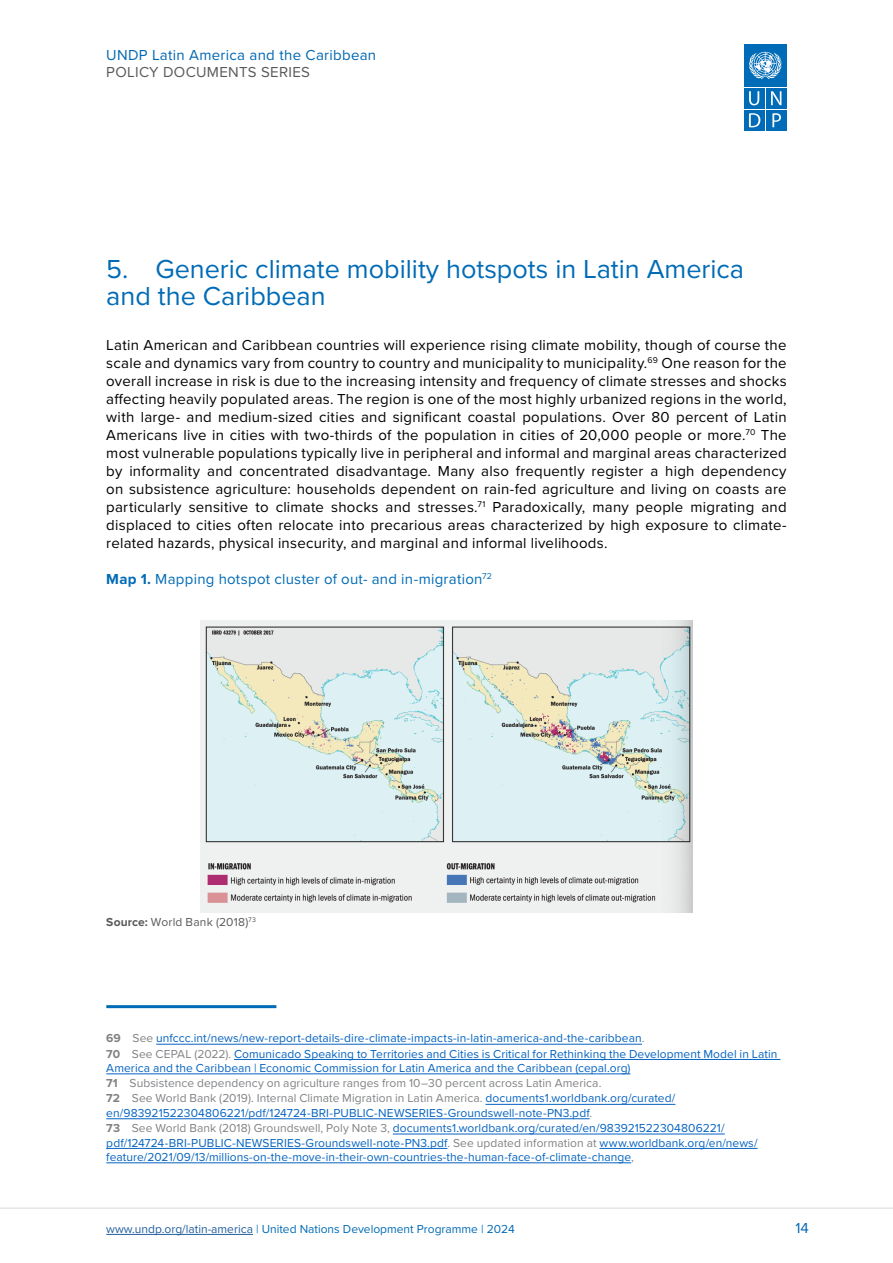
<style>
.page{position:relative;width:893px;height:1263px;background:#fff}
.page>*{position:absolute;margin:0;border:0;box-sizing:border-box;transform-origin:0 0}
.t1{font:27px/27px "Proxima Nova";color:#006bb6}
.t2{font:15px/18px "Proxima Nova";letter-spacing:.015em;color:#000;text-align:justify}
.t3{font:15px "Proxima Nova";letter-spacing:.015em;color:#006bb6}
.t4{font:15px "Proxima Nova";letter-spacing:.02em;color:#0067b1}
.t5{font:15px "Proxima Nova";letter-spacing:.02em;color:#58595b}
.t6{font:12px/14.9px "Proxima Nova";letter-spacing:.005em;color:#0563c1}
.t7{font:12px "Proxima Nova";color:#006bb6}
.t8{font:12px "Proxima Nova";letter-spacing:.015em;color:#58595b}
.s1{font-weight:700}
.s2{font-weight:700;color:#808285}
.s3{color:#808285}
.s4{color:#215e9e}
</style>
<div class="page">
<hr style="left:0;top:1207px;width:893px;height:2px;background:#e6e7e8">
<hr style="left:106px;top:1234px;width:147px;height:1px;background:#215e9e">
<div style="left:744px;top:88px;width:21px;height:21px;background:#006bb6"></div>
<svg style="left:749px;top:91px;width:10px;height:14px"></svg>
<div style="left:766px;top:88px;width:21px;height:21px;background:#006bb6"></div>
<svg style="left:771px;top:91px;width:10px;height:14px"></svg>
<div style="left:766px;top:110px;width:21px;height:21px;background:#006bb6"></div>
<svg style="left:772px;top:113px;width:9px;height:14px"></svg>
<div style="left:744px;top:110px;width:21px;height:21px;background:#006bb6"></div>
<svg style="left:749px;top:113px;width:11px;height:14px"></svg>
<div style="left:744px;top:44px;width:43px;height:43px;background:#006bb6"></div>
<svg style="left:749px;top:52px;width:33px;height:27px"></svg>
<img style="left:201px;top:620px;width:491px;height:292px">
<hr style="left:106px;top:1005px;width:170px;height:3px;background:#006bb6">
<hr style="left:156px;top:1044px;width:486px;height:1px;background:#0563c1">
<hr style="left:234px;top:1059px;width:546px;height:1px;background:#0563c1">
<hr style="left:106px;top:1073px;width:524px;height:1px;background:#0563c1">
<hr style="left:485px;top:1104px;width:190px;height:1px;background:#0563c1">
<hr style="left:106px;top:1118px;width:484px;height:1px;background:#0563c1">
<hr style="left:393px;top:1134px;width:332px;height:1px;background:#0563c1">
<hr style="left:106px;top:1148px;width:341px;height:1px;background:#0563c1">
<hr style="left:599px;top:1148px;width:159px;height:1px;background:#0563c1">
<hr style="left:106px;top:1162px;width:525px;height:1px;background:#0563c1">
<p class="t4" style="left:106px;top:44px;width:271px">UNDP Latin America and the Caribbean</p>
<p class="t5" style="left:106px;top:61px;width:205px">POLICY DOCUMENTS SERIES</p>
<h1 class="t1" style="left:106px;top:255px;width:639px">5. Generic climate mobility hotspots in Latin America and the Caribbean</h1>
<p class="t2" style="left:106px;top:336px;width:682px">Latin American and Caribbean countries will experience rising climate mobility, though of course the scale and dynamics vary from country to country and municipality to municipality.<sup>69</sup> One reason for the overall increase in risk is due to the increasing intensity and frequency of climate stresses and shocks affecting heavily populated areas. The region is one of the most highly urbanized regions in the world, with large- and medium-sized cities and significant coastal populations. Over 80 percent of Latin Americans live in cities with two-thirds of the population in cities of 20,000 people or more.<sup>70</sup> The most vulnerable populations typically live in peripheral and informal and marginal areas characterized by informality and concentrated disadvantage. Many also frequently register a high dependency on subsistence agriculture: households dependent on rain-fed agriculture and living on coasts are particularly sensitive to climate shocks and stresses.<sup>71</sup> Paradoxically, many people migrating and displaced to cities often relocate into precarious areas characterized by high exposure to climate&shy;related hazards, physical insecurity, and marginal and informal livelihoods.</p>
<p class="t3" style="left:106px;top:568px;width:387px"><span class="s1">Map 1.</span> Mapping hotspot cluster of out- and in-migration<sup>72</sup></p>
<p class="t8" style="left:106px;top:913px;width:151px"><span class="s1">Source:</span> World Bank (2018)<sup>73</sup></p>
<p class="t6" style="left:106px;top:1030px;width:673px"><span class="s2">69</span> <span class="s3">See</span> unfccc.int/news/new-report-details-dire-climate-impacts-in-latin-america-and-the-caribbean<span class="s3">.<br></span><span class="s2">70</span> <span class="s3">See CEPAL (2022).</span> Comunicado Speaking to Territories and Cities is Critical for Rethinking the Development Model in Latin America and the Caribbean | Economic Commission for Latin America and the Caribbean (cepal.org)<br><span class="s2">71</span> <span class="s3">Subsistence dependency on agriculture ranges from 10–30 percent across Latin America.<br></span><span class="s2">72</span> <span class="s3">See World Bank (2019). Internal Climate Migration in Latin America.</span> documents1.worldbank.org/curated/ en/983921522304806221/pdf/124724-BRI-PUBLIC-NEWSERIES-Groundswell-note-PN3.pdf<span class="s3">.<br></span><span class="s2">73</span> <span class="s3">See World Bank (2018) Groundswell, Poly Note 3,</span> documents1.worldbank.org/curated/en/983921522304806221/ pdf/124724-BRI-PUBLIC-NEWSERIES-Groundswell-note-PN3.pdf<span class="s3">. See updated information at</span> www.worldbank.org/en/news/ feature/2021/09/13/millions-on-the-move-in-their-own-countries-the-human-face-of-climate-change<span class="s3">,</span></p>
<p class="t7" style="left:106px;top:1219px;width:410px"><span class="s4">www.undp.org/latin-america</span> | United Nations Development Programme | 2024</p>
<p class="t4" style="left:795px;top:1216px;width:15px">14</p>
</div>
